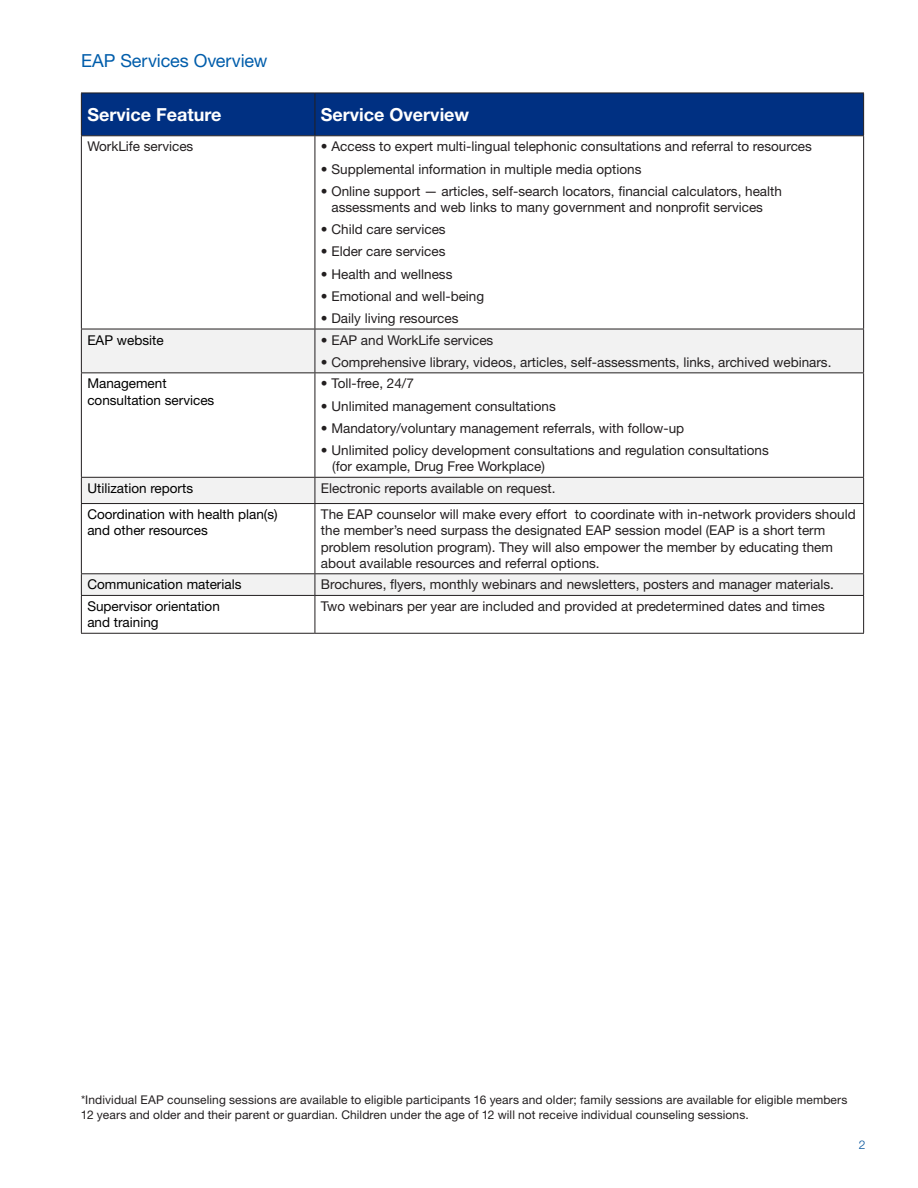
<style>
.page{position:relative;width:918px;height:1188px;background:#fff}
.page>*{position:absolute;margin:0;border:0;box-sizing:border-box;transform-origin:0 0}
.t1{font:700 18px "Helvetica Neue LT Std";color:#fff}
.t2{font:18px "Helvetica Neue LT Std";letter-spacing:-.005em;color:#015dab}
.t3{font:13.5px/16.2px "Helvetica Neue LT Std";color:#231f20}
.t4{font:13.5px/16.2px "Helvetica Neue LT Std";color:#000}
.t5{font:12px/15px "Helvetica Neue LT Std";letter-spacing:.01em;color:#231f20}
.t6{font:300 12px "Helvetica Neue LT Std";color:#00519a}
</style>
<div class="page">
<div style="left:82px;top:94px;width:781px;height:41px;background:#003082"></div>
<svg style="left:82px;top:136px;width:781px;height:497px"></svg>
<svg style="left:82px;top:330px;width:781px;height:265px;fill:#f2f2f2"></svg>
<svg style="left:82px;top:373px;width:781px;height:104px"></svg>
<hr style="left:81px;top:93px;width:234px;height:1px;background:#231f20">
<hr style="left:81px;top:93px;width:1px;height:42px;background:#231f20">
<hr style="left:315px;top:93px;width:549px;height:1px;background:#231f20">
<hr style="left:315px;top:93px;width:1px;height:42px;background:#231f20">
<hr style="left:863px;top:93px;width:1px;height:42px;background:#231f20">
<hr style="left:81px;top:136px;width:1px;height:193px;background:#231f20">
<hr style="left:315px;top:136px;width:1px;height:193px;background:#231f20">
<hr style="left:863px;top:136px;width:1px;height:193px;background:#231f20">
<hr style="left:81px;top:329px;width:1px;height:43px;background:#231f20">
<hr style="left:315px;top:329px;width:1px;height:43px;background:#231f20">
<hr style="left:863px;top:329px;width:1px;height:43px;background:#231f20">
<hr style="left:81px;top:372px;width:234px;height:1px;background:#231f20">
<hr style="left:81px;top:373px;width:1px;height:104px;background:#231f20">
<hr style="left:315px;top:372px;width:549px;height:1px;background:#231f20">
<hr style="left:315px;top:373px;width:1px;height:104px;background:#231f20">
<hr style="left:863px;top:373px;width:1px;height:104px;background:#231f20">
<svg style="left:81px;top:478px;width:1px;height:25px"></svg>
<svg style="left:315px;top:478px;width:1px;height:25px"></svg>
<svg style="left:863px;top:478px;width:1px;height:25px"></svg>
<hr style="left:81px;top:503px;width:234px;height:1px;background:#231f20">
<hr style="left:81px;top:504px;width:1px;height:69px;background:#231f20">
<hr style="left:315px;top:503px;width:549px;height:1px;background:#231f20">
<hr style="left:315px;top:504px;width:1px;height:69px;background:#231f20">
<hr style="left:863px;top:504px;width:1px;height:69px;background:#231f20">
<svg style="left:81px;top:574px;width:1px;height:21px"></svg>
<svg style="left:315px;top:574px;width:1px;height:21px"></svg>
<svg style="left:863px;top:574px;width:1px;height:21px"></svg>
<hr style="left:81px;top:596px;width:1px;height:37px;background:#231f20">
<hr style="left:315px;top:596px;width:1px;height:37px;background:#231f20">
<hr style="left:863px;top:596px;width:1px;height:37px;background:#231f20">
<hr style="left:81px;top:633px;width:234px;height:1px;background:#231f20">
<hr style="left:315px;top:633px;width:549px;height:1px;background:#231f20">
<hr style="left:81px;top:135px;width:234px;height:1px;background:#231f20">
<hr style="left:315px;top:135px;width:549px;height:1px;background:#231f20">
<hr style="left:81px;top:329px;width:234px;height:1px;background:#231f20">
<hr style="left:315px;top:329px;width:549px;height:1px;background:#231f20">
<hr style="left:81px;top:477px;width:234px;height:1px;background:#231f20">
<hr style="left:315px;top:477px;width:549px;height:1px;background:#231f20">
<hr style="left:81px;top:573px;width:234px;height:1px;background:#231f20">
<hr style="left:315px;top:573px;width:549px;height:1px;background:#231f20">
<hr style="left:81px;top:595px;width:234px;height:1px;background:#231f20">
<hr style="left:315px;top:595px;width:549px;height:1px;background:#231f20">
<h1 class="t2" style="left:81px;top:50px;width:188px">EAP Services Overview</h1>
<h1 class="t1" style="left:87px;top:103px;width:136px">Service Feature</h1>
<h1 class="t1" style="left:321px;top:103px;width:150px">Service Overview</h1>
<p class="t3" style="left:87px;top:138px;width:107px">WorkLife services</p>
<p class="t3" style="left:321px;top:138px;width:493px">• Access to expert multi-lingual telephonic consultations and referral to resources</p>
<p class="t3" style="left:321px;top:161px;width:322px">• Supplemental information in multiple media options</p>
<p class="t3" style="left:331px;top:183px;width:452px;text-indent:-11px">• Online support — articles, self-search locators, financial calculators, health assessments and web links to many government and nonprofit services</p>
<p class="t3" style="left:321px;top:221px;width:126px">• Child care services</p>
<p class="t3" style="left:321px;top:243px;width:126px">• Elder care services</p>
<p class="t3" style="left:321px;top:266px;width:133px">• Health and wellness</p>
<p class="t3" style="left:321px;top:288px;width:165px">• Emotional and well-being</p>
<p class="t3" style="left:321px;top:310px;width:139px">• Daily living resources</p>
<p class="t4" style="left:87px;top:332px;width:78px">EAP website</p>
<p class="t3" style="left:321px;top:332px;width:174px">• EAP and WorkLife services</p>
<p class="t3" style="left:321px;top:354px;width:512px">• Comprehensive library, videos, articles, self-assessments, links, archived webinars.</p>
<p class="t4" style="left:87px;top:375px;width:129px">Management consultation services</p>
<p class="t3" style="left:321px;top:375px;width:95px">• Toll-free, 24/7</p>
<p class="t3" style="left:321px;top:398px;width:236px">• Unlimited management consultations</p>
<p class="t3" style="left:321px;top:420px;width:365px">• Mandatory/voluntary management referrals, with follow-up</p>
<p class="t3" style="left:332px;top:442px;width:438px;text-indent:-11px">• Unlimited policy development consultations and regulation consultations (for example, Drug Free Workplace)</p>
<p class="t4" style="left:87px;top:480px;width:107px">Utilization reports</p>
<p class="t3" style="left:321px;top:480px;width:236px">Electronic reports available on request.</p>
<p class="t4" style="left:87px;top:506px;width:192px">Coordination with health plan(s) and other resources</p>
<p class="t3" style="left:321px;top:506px;width:536px">The EAP counselor will make every effort to coordinate with in-network providers should the member’s need surpass the designated EAP session model (EAP is a short term problem resolution program). They will also empower the member by educating them about available resources and referral options.</p>
<p class="t4" style="left:87px;top:576px;width:156px">Communication materials</p>
<p class="t3" style="left:321px;top:576px;width:515px">Brochures, flyers, monthly webinars and newsletters, posters and manager materials.</p>
<p class="t4" style="left:87px;top:598px;width:134px">Supervisor orientation and training</p>
<p class="t3" style="left:321px;top:598px;width:505px">Two webinars per year are included and provided at predetermined dates and times</p>
<p class="t5" style="left:81px;top:1092px;width:768px">*Individual EAP counseling sessions are available to eligible participants 16 years and older; family sessions are available for eligible members<br>12 years and older and their parent or guardian. Children under the age of 12 will not receive individual counseling sessions.</p>
<p class="t6" style="left:859px;top:1137px;width:8px">2</p>
</div>
